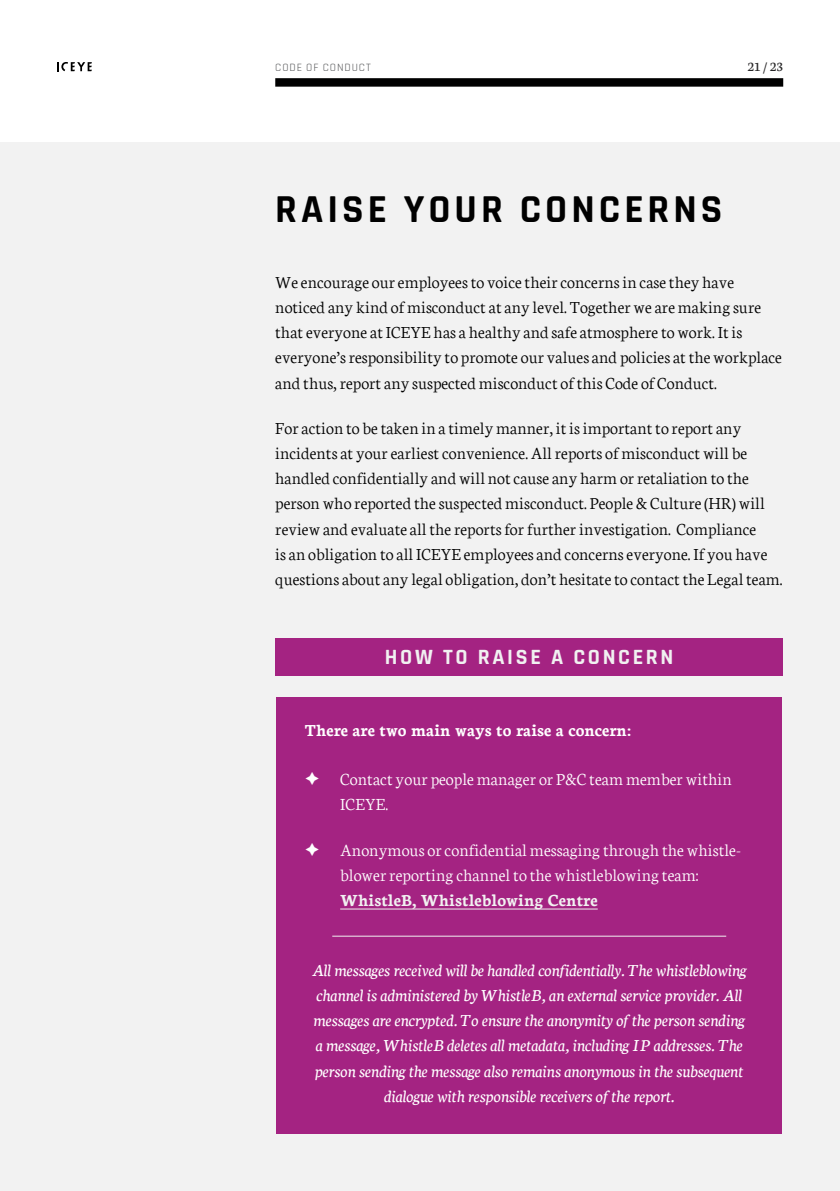
<style>
.page{position:relative;width:840px;height:1191px;background:#fff}
.page>*{position:absolute;margin:0;border:0;box-sizing:border-box;transform-origin:0 0}
.t1{font:700 40px "Rajdhani";letter-spacing:.1em;color:#000}
.t2{font:700 22px "Rajdhani";letter-spacing:.12em;color:#f1f1f1}
.t3{font:300 18.2px/25.2px "Neuton";color:#fff}
.t4{font:700 18.2px "Neuton";color:#f1f1f1}
.t5{font:300 18px/25.2px "Neuton";color:#000}
.t6{font:italic 18px/25.2px "Neuton";color:#fff;text-align:center}
.t7{font:700 18px "Neuton";color:#fff}
.t8{font:14.2px "Neuton";color:#292829}
.t9{font:11.2px "Rajdhani";letter-spacing:.08em;color:#565759}
</style>
<div class="page">
<div style="left:275px;top:78px;width:507px;height:9px;background:#000"></div>
<svg style="left:57px;top:62px;width:35px;height:9px"></svg>
<div style="left:0;top:142px;width:839px;height:1049px;background:#f2f2f2"></div>
<div style="left:276px;top:697px;width:505px;height:436px;background:#a42382"></div>
<div style="left:275px;top:638px;width:507px;height:37px;background:#a42382"></div>
<hr style="left:340px;top:908px;width:257px;height:1px;background:#f1f1f1">
<hr style="left:332px;top:935px;width:393px;height:1px;background:#f1f1f1">
<p class="t9" style="left:275px;top:61px;width:97px">CODE OF CONDUCT</p>
<p class="t8" style="left:747px;top:59px;width:37px">21 / 23</p>
<h1 class="t1" style="left:275px;top:184px;width:448px">RAISE YOUR CONCERNS</h1>
<p class="t5" style="left:275px;top:270px;width:508px">We encourage our employees to voice their concerns in case they have noticed any kind of misconduct at any level. Together we are making sure that everyone at ICEYE has a healthy and safe atmosphere to work. It is everyone’s responsibility to promote our values and policies at the workplace and thus, report any suspected misconduct of this Code of Conduct.</p>
<p class="t5" style="left:275px;top:416px;width:508px">For action to be taken in a timely manner, it is important to report any incidents at your earliest convenience. All reports of misconduct will be handled confidentially and will not cause any harm or retaliation to the person who reported the suspected misconduct. People &amp; Culture (HR) will review and evaluate all the reports for further investigation. Compliance<br>is an obligation to all ICEYE employees and concerns everyone. If you have questions about any legal obligation, don’t hesitate to contact the Legal team.</p>
<p class="t2" style="left:385px;top:643px;width:290px">HOW TO RAISE A CONCERN</p>
<p class="t7" style="left:304px;top:721px;width:327px">There are two main ways to raise a concern:</p>
<p class="t3" style="left:340px;top:766px;width:393px">Contact your people manager or P&amp;C team member within<br>ICEYE.</p>
<p class="t3" style="left:340px;top:837px;width:402px">Anonymous or confidential messaging through the whistle&shy;blower reporting channel to the whistleblowing team:</p>
<p class="t4" style="left:340px;top:890px;width:259px">WhistleB, Whistleblowing Centre</p>
<p class="t6" style="left:312px;top:957px;width:436px">All messages received will be handled confidentially. The whistleblowing channel is administered by WhistleB, an external service provider. All messages are encrypted. To ensure the anonymity of the person sending a message, WhistleB deletes all metadata, including IP addresses. The person sending the message also remains anonymous in the subsequent dialogue with responsible receivers of the report.</p>
</div>
